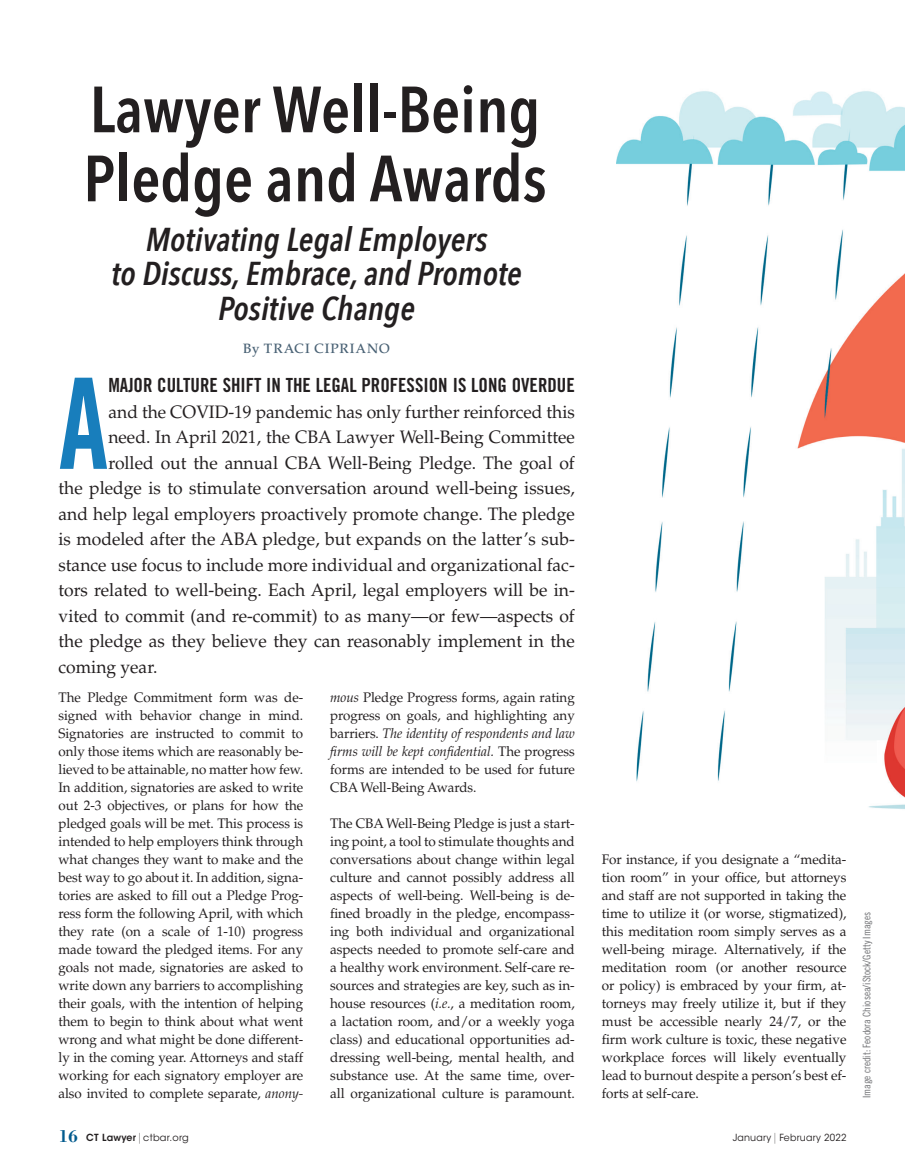
<style>
.page{position:relative;width:905px;height:1175px;background:#fff}
.page>*{position:absolute;margin:0;border:0;box-sizing:border-box;transform-origin:0 0}
.Body_Copy_NO_INDENT{font:126.3px "Trade Gothic LT Std Bd Cn 20";color:#187ebc;scale:.89 1}
.Body_Copy_NO_INDENT-2{font:600 64.5px/69px "Avenir Next Condensed";color:#231f20}
.Body_Copy_NO_INDENT-3{font:italic 600 33px/34.5px "Avenir Next Condensed";color:#231f20;text-align:center}
.Body_Copy_NO_INDENT-4{font:19.5px "Trade Gothic LT Std Bd Cn 20";color:#231f20}
.Body_Copy_NO_INDENT-5{font:18px "Palatino LT Std";color:#231f20}
.Body_Copy_NO_INDENT-6{font:13.8px/18px "Palatino LT Std";letter-spacing:-.005em;color:#231f20;text-align:justify}
.BYLINE{font:500 13.5px "Palatino LT Std";letter-spacing:.06em;color:#4a6275}
.contents{font:10.5px "Trade Gothic LT Std Cn 18";color:#717275}
.t1{font:9.75px "ITC Avant Garde Std";letter-spacing:.025em;color:#231f20}
.t2{font:9.75px "ITC Avant Garde Std";letter-spacing:.025em;color:#231f20;scale:.96 1}
.s1{font-style:italic}
.s2{font-family:"Bodoni Std";font-weight:700;font-size:18px;color:#015a8d}
.s3{font-weight:600}
.s4{font-weight:200;font-size:10.8px}
</style>
<div class="page">
<img style="left:617px;top:91px;width:287px;height:718px">
<p class="Body_Copy_NO_INDENT-2" style="left:83px;top:73px;width:465px">Lawyer Well-Being<br>Pledge and Awards</p>
<p class="Body_Copy_NO_INDENT-3" style="left:111px;top:222px;width:412px">Motivating Legal Employers<br>to Discuss, Embrace, and Promote<br>Positive Change</p>
<p class="BYLINE" style="left:243px;top:341px;width:148px">By TRACI CIPRIANO</p>
<p class="Body_Copy_NO_INDENT" style="left:58px;top:347px;width:58px">A</p>
<p class="Body_Copy_NO_INDENT-4" style="left:108px;top:373px;width:468px">MAJOR CULTURE SHIFT IN THE LEGAL PROFESSION IS LONG OVERDUE</p>
<p class="Body_Copy_NO_INDENT-5" style="left:108px;top:401px;width:468px">and the COVID-19 pandemic has only further reinforced this</p>
<p class="Body_Copy_NO_INDENT-5" style="left:108px;top:426px;width:468px">need. In April 2021, the CBA Lawyer Well-Being Committee</p>
<p class="Body_Copy_NO_INDENT-5" style="left:108px;top:452px;width:468px">rolled out the annual CBA Well-Being Pledge. The goal of</p>
<p class="Body_Copy_NO_INDENT-5" style="left:58px;top:477px;width:518px">the pledge is to stimulate conversation around well-being issues,</p>
<p class="Body_Copy_NO_INDENT-5" style="left:58px;top:503px;width:518px">and help legal employers proactively promote change. The pledge</p>
<p class="Body_Copy_NO_INDENT-5" style="left:58px;top:528px;width:518px">is modeled after the ABA pledge, but expands on the latter’s sub-</p>
<p class="Body_Copy_NO_INDENT-5" style="left:58px;top:554px;width:518px">stance use focus to include more individual and organizational fac-</p>
<p class="Body_Copy_NO_INDENT-5" style="left:58px;top:579px;width:518px">tors related to well-being. Each April, legal employers will be in-</p>
<p class="Body_Copy_NO_INDENT-5" style="left:58px;top:605px;width:517px">vited to commit (and re-commit) to as many—or few—aspects of</p>
<p class="Body_Copy_NO_INDENT-5" style="left:58px;top:630px;width:517px">the pledge as they believe they can reasonably implement in the</p>
<p class="Body_Copy_NO_INDENT-5" style="left:58px;top:656px;width:100px">coming year.</p>
<p class="Body_Copy_NO_INDENT-6" style="left:58px;top:689px;width:246px">The Pledge Commitment form was de&shy;signed with behavior change in mind.<br>Signatories are instructed to commit to only those items which are reasonably be&shy;lieved to be attainable, no matter how few.<br>In addition, signatories are asked to write out 2-3 objectives, or plans for how the pledged goals will be met. This process is intended to help employers think through what changes they want to make and the best way to go about it. In addition, signa&shy;tories are asked to fill out a Pledge Prog&shy;ress form the following April, with which they rate (on a scale of 1-10) progress made toward the pledged items. For any goals not made, signatories are asked to write down any barriers to accomplishing their goals, with the intention of helping them to begin to think about what went wrong and what might be done different&shy;ly in the coming year. Attorneys and staff working for each signatory employer are also invited to complete separate, <span class="s1">anony-</span></p>
<p class="Body_Copy_NO_INDENT-6" style="left:330px;top:689px;width:246px"><span class="s1">mous</span> Pledge Progress forms, again rating progress on goals, and highlighting any barriers. <span class="s1">The identity of respondents and law firms will be kept confidential.</span> The progress forms are intended to be used for future CBA Well-Being Awards.</p>
<p class="Body_Copy_NO_INDENT-6" style="left:330px;top:815px;width:246px">The CBA Well-Being Pledge is just a start&shy;ing point, a tool to stimulate thoughts and conversations about change within legal culture and cannot possibly address all aspects of well-being. Well-being is de&shy;fined broadly in the pledge, encompass&shy;ing both individual and organizational aspects needed to promote self-care and a healthy work environment. Self-care re&shy;sources and strategies are key, such as in&shy;house resources (<span class="s1">i.e.</span>, a meditation room, a lactation room, and/or a weekly yoga class) and educational opportunities ad&shy;dressing well-being, mental health, and substance use. At the same time, over&shy;all organizational culture is paramount.</p>
<p class="Body_Copy_NO_INDENT-6" style="left:602px;top:851px;width:246px">For instance, if you designate a “medita&shy;tion room” in your office, but attorneys and staff are not supported in taking the time to utilize it (or worse, stigmatized), this meditation room simply serves as a well-being mirage. Alternatively, if the meditation room (or another resource or policy) is embraced by your firm, at&shy;torneys may freely utilize it, but if they must be accessible nearly 24/7, or the firm work culture is toxic, these negative workplace forces will likely eventually lead to burnout despite a person’s best ef&shy;forts at self-care.</p>
<p class="t1" style="left:58px;top:1131px;width:132px"><span class="s2">16</span> <span class="s3">CT Lawyer</span><span class="s4">|</span>ctbar.org</p>
<p class="t2" style="left:732px;top:1131px;width:120px">January<span class="s4">|</span> February 2022</p>
<p class="contents" style="left:860px;top:1098px;width:188px;rotate:-90deg">Image credit: Feodora Chiosea/iStock/Getty Images</p>
</div>
